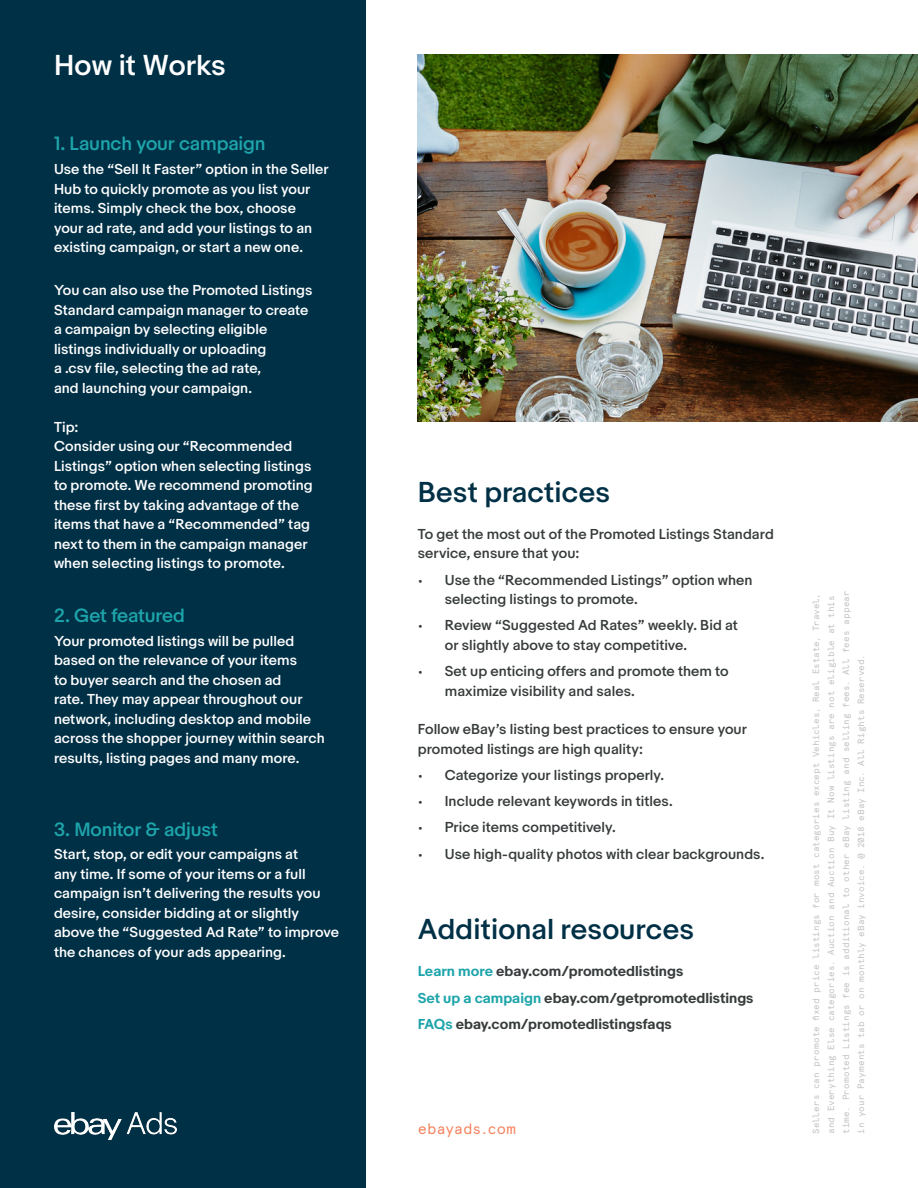
<style>
.page{position:relative;width:918px;height:1188px;background:#fff}
.page>*{position:absolute;margin:0;border:0;box-sizing:border-box;transform-origin:0 0}
.t1{font:500 27px "Market Sans";color:#003046}
.t2{font:500 27px "Market Sans";color:#fff}
.t3{font:500 18px "Market Sans";letter-spacing:-.01em;color:#1ea5ab}
.t4{font:15px "Apercu Mono Pro";letter-spacing:-.005em;color:#f4835f}
.t5{font:500 13.5px/19.5px "Market Sans";letter-spacing:.005em;color:#fff}
.t6{font:500 13.5px/19.5px "Market Sans";letter-spacing:.005em;color:#373b3b}
.t7{font:700 13.5px "Market Sans";color:#373b3b}
.t8{font:9px/15px "Apercu Mono Pro";letter-spacing:.005em;color:#c1c2c1}
.s1{color:#1ea5ab}
</style>
<div class="page">
<img style="left:418px;top:54px;width:500px;height:368px">
<div style="left:0;top:0;width:365px;height:1188px;background:#003046"></div>
<img style="left:54px;top:1112px;width:122px;height:27px">
<p class="t2" style="left:54px;top:49px;width:173px">How it Works</p>
<p class="t3" style="left:54px;top:133px;width:213px">1. Launch your campaign</p>
<p class="t5" style="left:54px;top:160px;width:276px">Use the “Sell It Faster” option in the Seller Hub to quickly promote as you list your items. Simply check the box, choose<br>your ad rate, and add your listings to an existing campaign, or start a new one.</p>
<p class="t5" style="left:54px;top:281px;width:260px">You can also use the Promoted Listings Standard campaign manager to create a campaign by selecting eligible listings individually or uploading<br>a .csv file, selecting the ad rate,<br>and launching your campaign.</p>
<p class="t5" style="left:54px;top:418px;width:260px">Tip:<br>Consider using our “Recommended<br>Listings” option when selecting listings to promote. We recommend promoting these first by taking advantage of the items that have a “Recommended” tag next to them in the campaign manager when selecting listings to promote.</p>
<p class="t3" style="left:54px;top:604px;width:133px">2. Get featured</p>
<p class="t5" style="left:54px;top:631px;width:272px">Your promoted listings will be pulled based on the relevance of your items<br>to buyer search and the chosen ad<br>rate. They may appear throughout our network, including desktop and mobile across the shopper journey within search results, listing pages and many more.</p>
<p class="t3" style="left:54px;top:818px;width:166px">3. Monitor &amp; adjust</p>
<p class="t5" style="left:54px;top:845px;width:286px">Start, stop, or edit your campaigns at<br>any time. If some of your items or a full campaign isn’t delivering the results you desire, consider bidding at or slightly above the “Suggested Ad Rate” to improve the chances of your ads appearing.</p>
<p class="t1" style="left:418px;top:476px;width:194px">Best practices</p>
<p class="t6" style="left:418px;top:525px;width:358px">To get the most out of the Promoted Listings Standard service, ensure that you:</p>
<p class="t6" style="left:445px;top:570px;width:309px;text-indent:-27px">• Use the “Recommended Listings” option when selecting listings to promote.</p>
<p class="t6" style="left:445px;top:616px;width:295px;text-indent:-27px">• Review “Suggested Ad Rates” weekly. Bid at or slightly above to stay competitive.</p>
<p class="t6" style="left:445px;top:662px;width:285px;text-indent:-27px">• Set up enticing offers and promote them to maximize visibility and sales.</p>
<p class="t6" style="left:418px;top:720px;width:331px">Follow eBay’s listing best practices to ensure your promoted listings are high quality:</p>
<p class="t6" style="left:418px;top:766px;width:248px">• Categorize your listings properly.</p>
<p class="t6" style="left:418px;top:792px;width:256px">• Include relevant keywords in titles.</p>
<p class="t6" style="left:418px;top:818px;width:199px">• Price items competitively.</p>
<p class="t6" style="left:418px;top:844px;width:348px">• Use high-quality photos with clear backgrounds.</p>
<p class="t1" style="left:418px;top:913px;width:278px">Additional resources</p>
<p class="t7" style="left:418px;top:963px;width:267px"><span class="s1">Learn more</span> ebay.com/promotedlistings</p>
<p class="t7" style="left:418px;top:990px;width:337px"><span class="s1">Set up a campaign</span> ebay.com/getpromotedlistings</p>
<p class="t7" style="left:418px;top:1016px;width:256px"><span class="s1">FAQs</span> ebay.com/promotedlistingsfaqs</p>
<p class="t4" style="left:418px;top:1117px;width:100px">ebayads.com</p>
<p class="t8" style="left:808px;top:1134px;width:545px;rotate:-90deg">Sellers can promote fixed price listings for most categories except Vehicles, Real Estate, Travel, and Everything Else categories. Auction and Auction Buy It Now listings are not eligible at this time. Promoted Listings fee is additional to other eBay listing and selling fees. All fees appear in your Payments tab or on monthly eBay invoice. @ 2018 eBay Inc. All Rights Reserved.</p>
</div>
